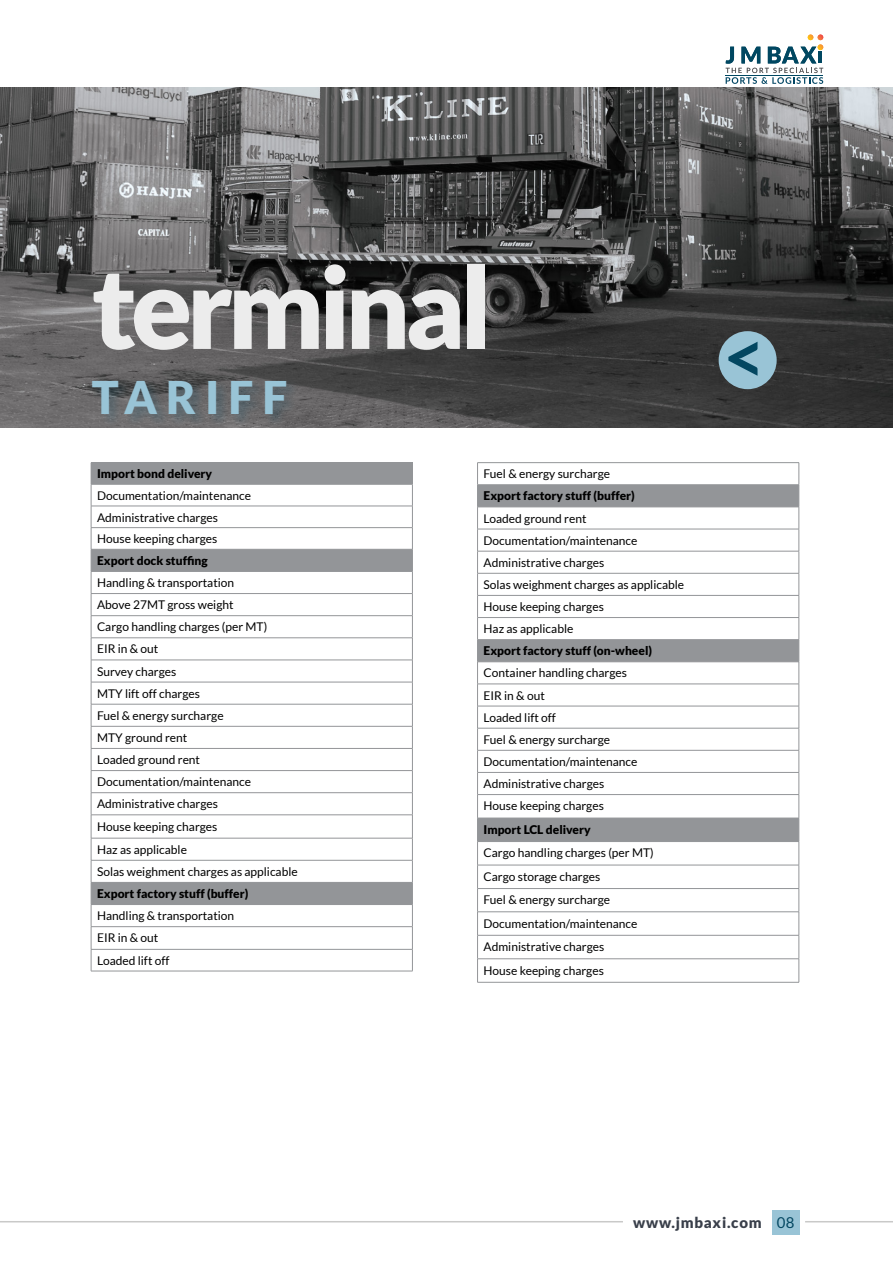
<style>
.page{position:relative;width:893px;height:1263px;background:#fff}
.page>*{position:absolute;margin:0;border:0;box-sizing:border-box;transform-origin:0 0}
.t1{font:900 112.5px "Lato";letter-spacing:-.05em;color:#ececec}
.t2{font:700 73.5px "Lato";color:#034761}
.t3{font:900 45px "Lato";letter-spacing:.2em;color:#99c4d6}
.t4{font:900 15px "Lato";letter-spacing:.05em;color:#393f4a}
.t5{font:12px/22.2px "Lato";color:#000}
.t6{font:900 12px "Lato";color:#000}
.s1{font-weight:400;color:#034761}
</style>
<div class="page">
<img style="left:0;top:87px;width:893px;height:340px">
<div style="left:91px;top:463px;width:321px;height:21px;background:#939598"></div>
<svg style="left:92px;top:505px;width:320px;height:466px"></svg>
<svg style="left:92px;top:550px;width:320px;height:354px"></svg>
<hr style="left:91px;top:506px;width:322px;height:1px;background:#939598">
<hr style="left:91px;top:527px;width:322px;height:1px;background:#939598">
<hr style="left:91px;top:549px;width:322px;height:1px;background:#939598">
<hr style="left:91px;top:571px;width:322px;height:1px;background:#939598">
<hr style="left:91px;top:593px;width:322px;height:1px;background:#939598">
<hr style="left:91px;top:615px;width:322px;height:1px;background:#939598">
<hr style="left:91px;top:637px;width:322px;height:1px;background:#939598">
<hr style="left:91px;top:660px;width:322px;height:1px;background:#939598">
<hr style="left:91px;top:682px;width:322px;height:1px;background:#939598">
<hr style="left:91px;top:704px;width:322px;height:1px;background:#939598">
<hr style="left:91px;top:726px;width:322px;height:1px;background:#939598">
<hr style="left:91px;top:748px;width:322px;height:1px;background:#939598">
<hr style="left:91px;top:770px;width:322px;height:1px;background:#939598">
<hr style="left:91px;top:792px;width:322px;height:1px;background:#939598">
<hr style="left:91px;top:814px;width:322px;height:1px;background:#939598">
<hr style="left:91px;top:838px;width:322px;height:1px;background:#939598">
<hr style="left:91px;top:860px;width:322px;height:1px;background:#939598">
<hr style="left:91px;top:882px;width:322px;height:1px;background:#939598">
<hr style="left:91px;top:904px;width:322px;height:1px;background:#939598">
<hr style="left:91px;top:926px;width:322px;height:1px;background:#939598">
<hr style="left:91px;top:949px;width:322px;height:1px;background:#939598">
<hr style="left:91px;top:971px;width:322px;height:1px;background:#939598">
<hr style="left:91px;top:462px;width:322px;height:1px;background:#939598">
<svg style="left:91px;top:485px;width:1px;height:486px"></svg>
<svg style="left:412px;top:463px;width:1px;height:508px"></svg>
<hr style="left:91px;top:484px;width:322px;height:1px;background:#939598">
<svg style="left:478px;top:463px;width:321px;height:519px"></svg>
<svg style="left:478px;top:485px;width:321px;height:356px"></svg>
<hr style="left:477px;top:484px;width:322px;height:1px;background:#939598">
<hr style="left:477px;top:507px;width:322px;height:1px;background:#939598">
<hr style="left:477px;top:529px;width:322px;height:1px;background:#939598">
<hr style="left:477px;top:639px;width:322px;height:1px;background:#939598">
<hr style="left:477px;top:661px;width:322px;height:1px;background:#939598">
<hr style="left:477px;top:684px;width:322px;height:1px;background:#939598">
<hr style="left:477px;top:818px;width:322px;height:1px;background:#939598">
<hr style="left:477px;top:841px;width:322px;height:1px;background:#939598">
<hr style="left:477px;top:865px;width:322px;height:1px;background:#939598">
<hr style="left:477px;top:462px;width:322px;height:1px;background:#939598">
<hr style="left:477px;top:551px;width:322px;height:1px;background:#939598">
<hr style="left:477px;top:573px;width:322px;height:1px;background:#939598">
<hr style="left:477px;top:595px;width:322px;height:1px;background:#939598">
<hr style="left:477px;top:617px;width:322px;height:1px;background:#939598">
<hr style="left:477px;top:706px;width:322px;height:1px;background:#939598">
<hr style="left:477px;top:728px;width:322px;height:1px;background:#939598">
<hr style="left:477px;top:750px;width:322px;height:1px;background:#939598">
<hr style="left:477px;top:772px;width:322px;height:1px;background:#939598">
<hr style="left:477px;top:794px;width:322px;height:1px;background:#939598">
<hr style="left:477px;top:888px;width:322px;height:1px;background:#939598">
<hr style="left:477px;top:911px;width:322px;height:1px;background:#939598">
<hr style="left:477px;top:935px;width:322px;height:1px;background:#939598">
<hr style="left:477px;top:958px;width:322px;height:1px;background:#939598">
<svg style="left:477px;top:463px;width:1px;height:519px"></svg>
<svg style="left:799px;top:463px;width:1px;height:519px"></svg>
<hr style="left:477px;top:982px;width:322px;height:1px;background:#939598">
<hr style="left:805px;top:1221px;width:88px;height:1px;background:#c9c9c8">
<hr style="left:0;top:1221px;width:623px;height:1px;background:#c9c9c8">
<svg style="left:726px;top:35px;width:97px;height:49px"></svg>
<div style="left:719px;top:331px;width:58px;height:58px;background:#99c4d6;border-radius:50%"></div>
<div style="left:90px;top:379px;width:210px;height:49px;background:#034761;opacity:.25"></div>
<div style="left:772px;top:1210px;width:27px;height:24px;background:#99c4d6"></div>
<h1 class="t1" style="left:92px;top:242px;width:402px">terminal</h1>
<h3 class="t3" style="left:92px;top:371px;width:197px">TARIFF</h3>
<p class="t6" style="left:97px;top:467px;width:117px">Import bond delivery</p>
<p class="t5" style="left:97px;top:485px;width:155px;line-height:21.6px">Documentation/maintenance<br>Administrative charges<br>House keeping charges</p>
<p class="t6" style="left:97px;top:553px;width:112px">Export dock stuffing</p>
<p class="t5" style="left:97px;top:571px;width:172px">Handling &amp; transportation<br>Above 27MT gross weight<br>Cargo handling charges (per MT)<br>EIR in &amp; out<br>Survey charges<br>MTY lift off charges<br>Fuel &amp; energy surcharge<br>MTY ground rent<br>Loaded ground rent<br>Documentation/maintenance<br>Administrative charges<br>House keeping charges</p>
<p class="t5" style="left:97px;top:838px;width:202px">Haz as applicable<br>Solas weighment charges as applicable</p>
<p class="t6" style="left:97px;top:887px;width:153px">Export factory stuff (buffer)</p>
<p class="t5" style="left:97px;top:905px;width:139px">Handling &amp; transportation<br>EIR in &amp; out<br>Loaded lift off</p>
<p class="t5" style="left:484px;top:463px;width:128px">Fuel &amp; energy surcharge</p>
<p class="t6" style="left:484px;top:489px;width:153px">Export factory stuff (buffer)</p>
<p class="t5" style="left:484px;top:507px;width:202px">Loaded ground rent<br>Documentation/maintenance<br>Administrative charges<br>Solas weighment charges as applicable<br>House keeping charges<br>Haz as applicable</p>
<p class="t6" style="left:484px;top:644px;width:170px">Export factory stuff (on-wheel)</p>
<p class="t5" style="left:484px;top:662px;width:155px">Container handling charges<br>EIR in &amp; out<br>Loaded lift off<br>Fuel &amp; energy surcharge<br>Documentation/maintenance<br>Administrative charges<br>House keeping charges</p>
<p class="t6" style="left:484px;top:822px;width:109px">Import LCL delivery</p>
<p class="t5" style="left:484px;top:841px;width:172px;line-height:23.4px">Cargo handling charges (per MT)<br>Cargo storage charges<br>Fuel &amp; energy surcharge<br>Documentation/maintenance<br>Administrative charges<br>House keeping charges</p>
<h2 class="t2" style="left:766px;top:403px;width:44px;rotate:-180deg">&gt;</h2>
<p class="t4" style="left:633px;top:1213px;width:163px">www.jmbaxi.com <span class="s1">08</span></p>
</div>
